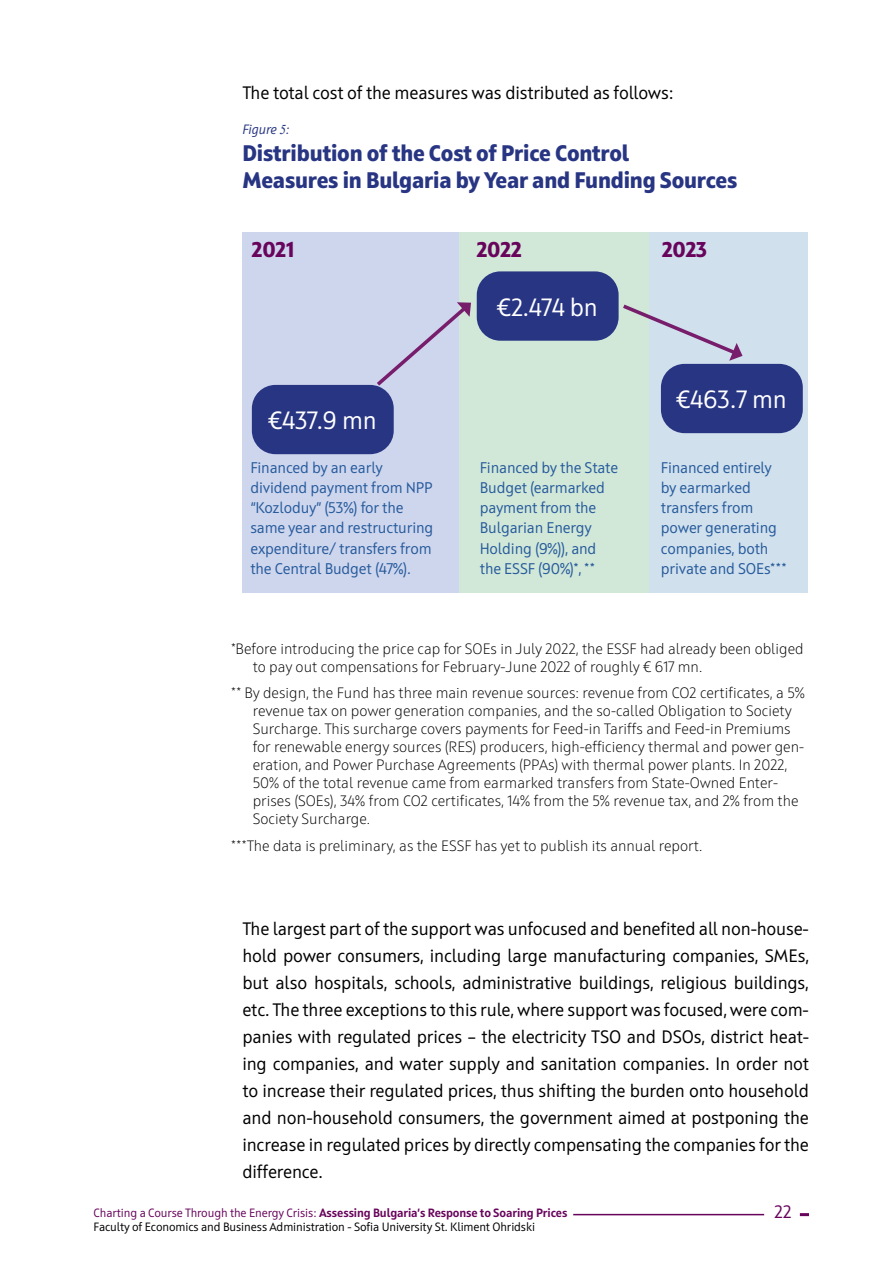
<style>
.page{position:relative;width:893px;height:1263px;background:#fff}
.page>*{position:absolute;margin:0;border:0;box-sizing:border-box;transform-origin:0 0}
.t1{font:24.9px "Squad";letter-spacing:-.01em;color:#fff}
.t2{font:800 22.5px/27px "Squad";letter-spacing:-.01em;color:#283583}
.t3{font:800 21.45px "Squad";letter-spacing:-.01em;color:#68045c}
.t4{font:18px/27px "Squad";letter-spacing:-.01em;color:#000;text-align:justify}
.t5{font:18px "Squad";color:#68045c}
.t6{font:15.45px/20.2px "Squad";letter-spacing:-.01em;color:#275b9b}
.t7{font:300 15px/18px "Squad";color:#000}
.t8{font:italic 13.5px "Squad";letter-spacing:-.01em;color:#283583}
.t9{font:12px/14.4px "Squad";letter-spacing:-.01em;color:#000}
.s1{font-family:"Times New Roman"}
.s2{color:#68045c}
.s3{font-weight:700;color:#68045c}
</style>
<div class="page">
<div style="left:242px;top:232px;width:217px;height:360px;background:#ced6ee"></div>
<div style="left:648px;top:232px;width:160px;height:360px;background:#d0e0ed"></div>
<div style="left:459px;top:232px;width:189px;height:360px;background:#d1e8d9"></div>
<div style="left:661px;top:364px;width:142px;height:69px;background:#283583;border-radius:24px"></div>
<div style="left:252px;top:385px;width:142px;height:69px;background:#283583;border-radius:24px"></div>
<svg style="left:373px;top:302px;width:98px;height:87px"></svg>
<svg style="left:623px;top:302px;width:119px;height:59px"></svg>
<div style="left:477px;top:271px;width:142px;height:70px;background:#283583;border-radius:24px"></div>
<hr style="left:573px;top:1214px;width:191px;height:1px;background:#68045c">
<svg style="left:800px;top:1213px;width:9px;height:3px"></svg>
<p class="t4" style="left:242px;top:79px;width:433px">The total cost of the measures was distributed as follows:</p>
<p class="t8" style="left:242px;top:121px;width:49px">Figure <span class="s1">5</span>:</p>
<h2 class="t2" style="left:242px;top:139px;width:497px">Distribution of the Cost of Price Control<br>Measures in Bulgaria by Year and Funding Sources</h2>
<h3 class="t3" style="left:252px;top:236px;width:44px">2021</h3>
<h3 class="t3" style="left:477px;top:236px;width:47px">2022</h3>
<h3 class="t3" style="left:662px;top:236px;width:47px">2023</h3>
<h1 class="t1" style="left:268px;top:405px;width:110px">€437.9 mn</h1>
<h1 class="t1" style="left:497px;top:292px;width:103px">€2.474 bn</h1>
<h1 class="t1" style="left:676px;top:384px;width:112px">€463.7 mn</h1>
<p class="t6" style="left:250px;top:457px;width:185px">Financed by an early dividend payment from NPP “Kozloduy” (53%) for the same year and restructuring expenditure/ transfers from the Central Budget (47%).</p>
<p class="t6" style="left:661px;top:457px;width:127px">Financed entirely by earmarked transfers from power generating companies, both private and SOEs***</p>
<p class="t6" style="left:480px;top:457px;width:140px">Financed by the State<br>Budget (earmarked payment from the<br>Bulgarian Energy<br>Holding (9%)), and the ESSF (90%)*, **</p>
<p class="t7" style="left:253px;top:639px;width:552px;text-indent:-21px">*Before introducing the price cap for SOEs in July 2022, the ESSF had already been obliged to pay out compensations for February-June 2022 of roughly € 617 mn.</p>
<p class="t7" style="left:253px;top:684px;width:554px;text-indent:-21px">** By design, the Fund has three main revenue sources: revenue from CO2 certificates, a 5% revenue tax on power generation companies, and the so-called Obligation to Society Surcharge. This surcharge covers payments for Feed-in Tariffs and Feed-in Premiums for renewable energy sources (RES) producers, high-efficiency thermal and power gen&shy;eration, and Power Purchase Agreements (PPAs) with thermal power plants. In 2022, 50% of the total revenue came from earmarked transfers from State-Owned Enter&shy;prises (SOEs), 34% from CO2 certificates, 14% from the 5% revenue tax, and 2% from the Society Surcharge.</p>
<p class="t7" style="left:231px;top:836px;width:472px">***The data is preliminary, as the ESSF has yet to publish its annual report.</p>
<p class="t4" style="left:242px;top:915px;width:568px">The largest part of the support was unfocused and benefited all non-house&shy;hold power consumers, including large manufacturing companies, SMEs, but also hospitals, schools, administrative buildings, religious buildings, etc. The three exceptions to this rule, where support was focused, were com&shy;panies with regulated prices – the electricity TSO and DSOs, district heat&shy;ing companies, and water supply and sanitation companies. In order not to increase their regulated prices, thus shifting the burden onto household and non-household consumers, the government aimed at postponing the increase in regulated prices by directly compensating the companies for the difference.</p>
<p class="t5" style="left:775px;top:1201px;width:19px">22</p>
<p class="t9" style="left:94px;top:1205px;width:475px"><span class="s2">Charting a Course Through the Energy Crisis:</span> <span class="s3">Assessing Bulgaria’s Response to Soaring Prices<br></span>Faculty of Economics and Business Administration - Sofia University St. Kliment Ohridski</p>
</div>
